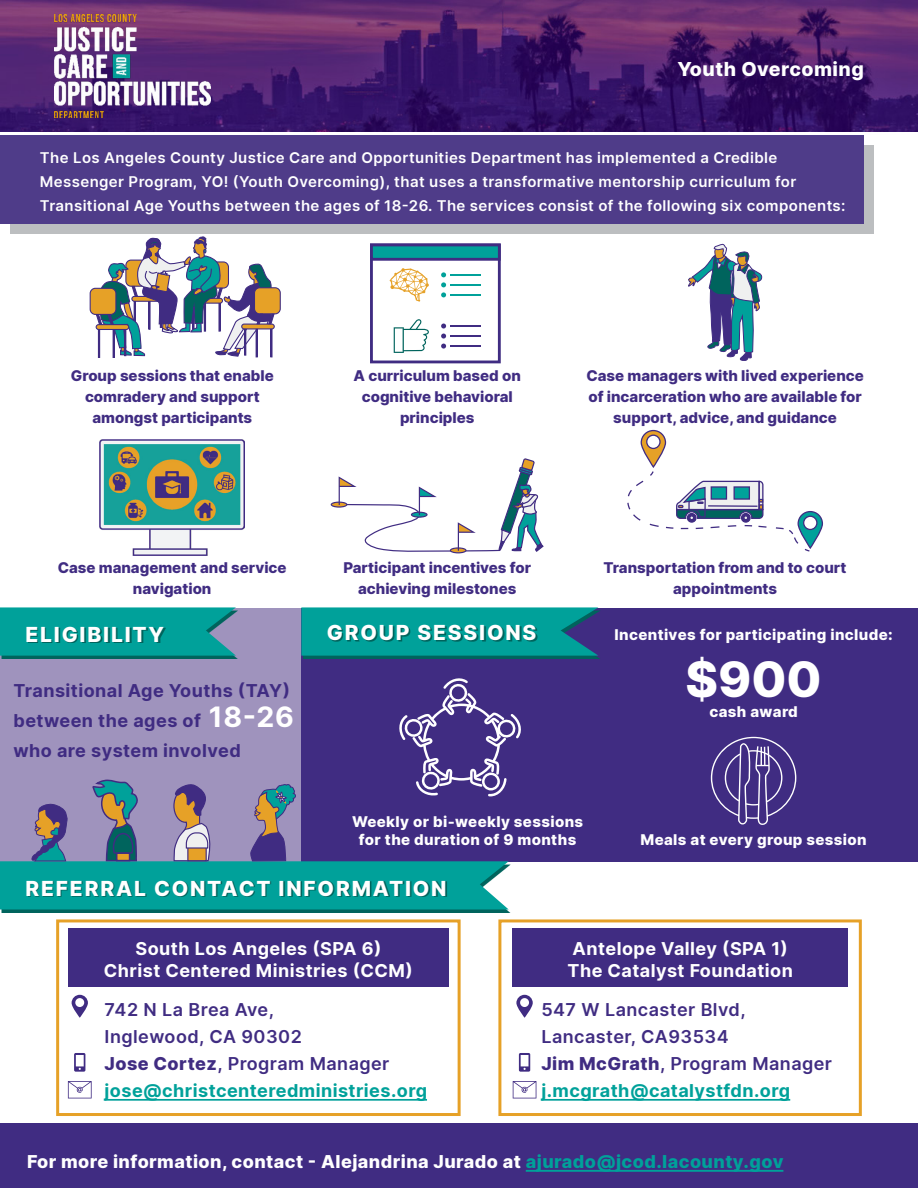
<style>
.page{position:relative;width:918px;height:1188px;background:#fff}
.page>*{position:absolute;margin:0;border:0;box-sizing:border-box;transform-origin:0 0}
.t1{font:800 49.5px "Inter";color:#fff}
.t2{font:800 21px "Inter";letter-spacing:.085em;color:#fff}
.t3{font:800 19.5px "Inter";letter-spacing:.025em;color:#fff}
.t4{font:600 18px/27px "Inter";letter-spacing:.025em;color:#402c82}
.t5{font:700 18px/22.5px "Inter";letter-spacing:.025em;color:#fff;text-align:center}
.t6{font:800 18px "Inter";letter-spacing:.025em;color:#fff}
.t7{font:700 18px/30px "Inter";letter-spacing:.025em;color:#402c82}
.t8{font:800 15px/21px "Inter";color:#402c82;text-align:center}
.t9{font:600 15px/24px "Inter";letter-spacing:.025em;color:#fff}
.t10{font:800 15px/18px "Inter";letter-spacing:.025em;color:#fff;text-align:center}
.s1{font-size:28.5px;color:#fff}
.s2{font-weight:800}
.s3{font-weight:700;color:#00a19a}
.s4{color:#00a19a}
</style>
<div class="page">
<div style="left:0;top:608px;width:301px;height:253px;background:#9f93bd"></div>
<div style="left:301px;top:608px;width:617px;height:253px;background:#402c82"></div>
<img style="left:0;top:0;width:918px;height:131px">
<img style="left:54px;top:14px;width:156px;height:104px">
<div style="left:1px;top:865px;width:509px;height:48px;background:#00645d"></div>
<div style="left:1px;top:611px;width:237px;height:48px;background:#00645d"></div>
<svg style="left:0;top:607px;width:236px;height:49px;background:#0c9f9b"></svg>
<svg style="left:28px;top:627px;width:138px;height:16px"></svg>
<div style="left:303px;top:611px;width:297px;height:48px;background:#00645d"></div>
<svg style="left:301px;top:607px;width:297px;height:49px;background:#079898"></svg>
<svg style="left:329px;top:626px;width:208px;height:16px"></svg>
<svg style="left:688px;top:244px;width:74px;height:117px"></svg>
<svg style="left:711px;top:737px;width:85px;height:88px"></svg>
<div style="left:370px;top:244px;width:131px;height:119px;background:#fff;border:3px solid #402c82"></div>
<div style="left:370px;top:244px;width:131px;height:17px;background:#00a19a;border:3px solid #402c82"></div>
<svg style="left:390px;top:268px;width:39px;height:34px"></svg>
<hr style="left:451px;top:274px;width:30px;height:2px;background:#00a19a">
<hr style="left:451px;top:284px;width:30px;height:2px;background:#00a19a">
<svg style="left:441px;top:272px;width:5px;height:25px"></svg>
<hr style="left:451px;top:294px;width:30px;height:2px;background:#00a19a">
<hr style="left:451px;top:325px;width:30px;height:2px;background:#402c82">
<hr style="left:451px;top:335px;width:30px;height:2px;background:#402c82">
<svg style="left:441px;top:324px;width:5px;height:25px"></svg>
<hr style="left:451px;top:345px;width:30px;height:2px;background:#402c82">
<svg style="left:394px;top:319px;width:35px;height:34px"></svg>
<svg style="left:331px;top:458px;width:213px;height:96px"></svg>
<div style="left:10px;top:146px;width:864px;height:88px;background:#bcbec0"></div>
<div style="left:0;top:135px;width:864px;height:88px;background:#4f3c89"></div>
<div style="left:0;top:1123px;width:918px;height:65px;background:#402c82"></div>
<hr style="left:526px;top:1170px;width:257px;height:2px;background:#00a19a">
<div style="left:56px;top:919px;width:405px;height:197px;border:3px solid #e6a127"></div>
<div style="left:68px;top:928px;width:381px;height:58px;background:#402c82"></div>
<hr style="left:105px;top:1099px;width:322px;height:2px;background:#00a19a">
<svg style="left:68px;top:1081px;width:24px;height:17px"></svg>
<svg style="left:74px;top:1053px;width:11px;height:19px"></svg>
<svg style="left:72px;top:995px;width:16px;height:23px"></svg>
<div style="left:498px;top:919px;width:364px;height:197px;border:3px solid #e6a127"></div>
<div style="left:513px;top:928px;width:335px;height:58px;background:#402c82"></div>
<hr style="left:541px;top:1099px;width:249px;height:2px;background:#00a19a">
<svg style="left:513px;top:1081px;width:23px;height:17px"></svg>
<svg style="left:519px;top:1053px;width:11px;height:19px"></svg>
<svg style="left:516px;top:995px;width:17px;height:23px"></svg>
<div style="left:255px;top:288px;width:25px;height:26px;background:#e6a127;border-radius:5px"></div>
<div style="left:254px;top:287px;width:27px;height:27px;border:1px solid #402c82;border-radius:5px"></div>
<div style="left:90px;top:288px;width:26px;height:26px;background:#e6a127;border-radius:5px"></div>
<div style="left:90px;top:288px;width:26px;height:27px;border:1px solid #402c82;border-radius:5px"></div>
<svg style="left:95px;top:236px;width:180px;height:122px"></svg>
<div style="left:124px;top:329px;width:2px;height:27px;border:1px solid #402c82"></div>
<div style="left:98px;top:329px;width:2px;height:29px;border:1px solid #402c82"></div>
<svg style="left:627px;top:429px;width:196px;height:123px"></svg>
<img style="left:100px;top:439px;width:145px;height:117px">
<svg style="left:0;top:678px;width:523px;height:232px"></svg>
<h3 class="t3" style="left:677px;top:54px;width:188px">Youth Overcoming</h3>
<p class="t9" style="left:40px;top:145px;width:807px">The Los Angeles County Justice Care and Opportunities Department has implemented a Credible<br>Messenger Program, YO! (Youth Overcoming), that uses a transformative mentorship curriculum for<br>Transitional Age Youths between the ages of 18-26. The services consist of the following six components:</p>
<p class="t8" style="left:71px;top:364px;width:204px">Group sessions that enable comradery and support amongst participants</p>
<p class="t8" style="left:354px;top:364px;width:169px">A curriculum based on cognitive behavioral principles</p>
<p class="t8" style="left:586px;top:364px;width:279px">Case managers with lived experience of incarceration who are available for support, advice, and guidance</p>
<p class="t8" style="left:58px;top:557px;width:230px">Case management and service navigation</p>
<p class="t8" style="left:343px;top:557px;width:189px">Participant incentives for achieving milestones</p>
<p class="t8" style="left:604px;top:557px;width:244px">Transportation from and to court appointments</p>
<h2 class="t2" style="left:25px;top:618px;width:140px">ELIGIBILITY</h2>
<h2 class="t2" style="left:327px;top:617px;width:211px">GROUP SESSIONS</h2>
<p class="t7" style="left:14px;top:675px;width:282px">Transitional Age Youths (TAY) between the ages of <span class="s1">18-26 </span>who are system involved</p>
<p class="t10" style="left:352px;top:812px;width:233px">Weekly or bi-weekly sessions for the duration of 9 months</p>
<h2 class="t2" style="left:25px;top:872px;width:423px">REFERRAL CONTACT INFORMATION</h2>
<p class="t10" style="left:615px;top:625px;width:280px">Incentives for participating include:</p>
<h1 class="t1" style="left:686px;top:642px;width:138px">$900</h1>
<p class="t10" style="left:709px;top:702px;width:90px">cash award</p>
<p class="t10" style="left:640px;top:830px;width:228px">Meals at every group session</p>
<p class="t5" style="left:104px;top:936px;width:310px">South Los Angeles (SPA 6)<br>Christ Centered Ministries (CCM)</p>
<p class="t4" style="left:105px;top:995px;width:324px">742 N La Brea Ave,<br>Inglewood, CA 90302<br><span class="s2">Jose Cortez</span>, Program Manager <span class="s3">jose@christcenteredministries.org</span></p>
<p class="t5" style="left:568px;top:936px;width:227px;text-align:left">Antelope Valley (SPA 1)<br>The Catalyst Foundation</p>
<p class="t4" style="left:541px;top:995px;width:292px">547 W Lancaster Blvd,<br>Lancaster, CA93534<br><span class="s2">Jim McGrath</span>, Program Manager <span class="s3">j.mcgrath@catalystfdn.org</span></p>
<p class="t6" style="left:27px;top:1148px;width:758px">For more information, contact - Alejandrina Jurado at <span class="s4">ajurado@jcod.lacounty.gov</span></p>
</div>
